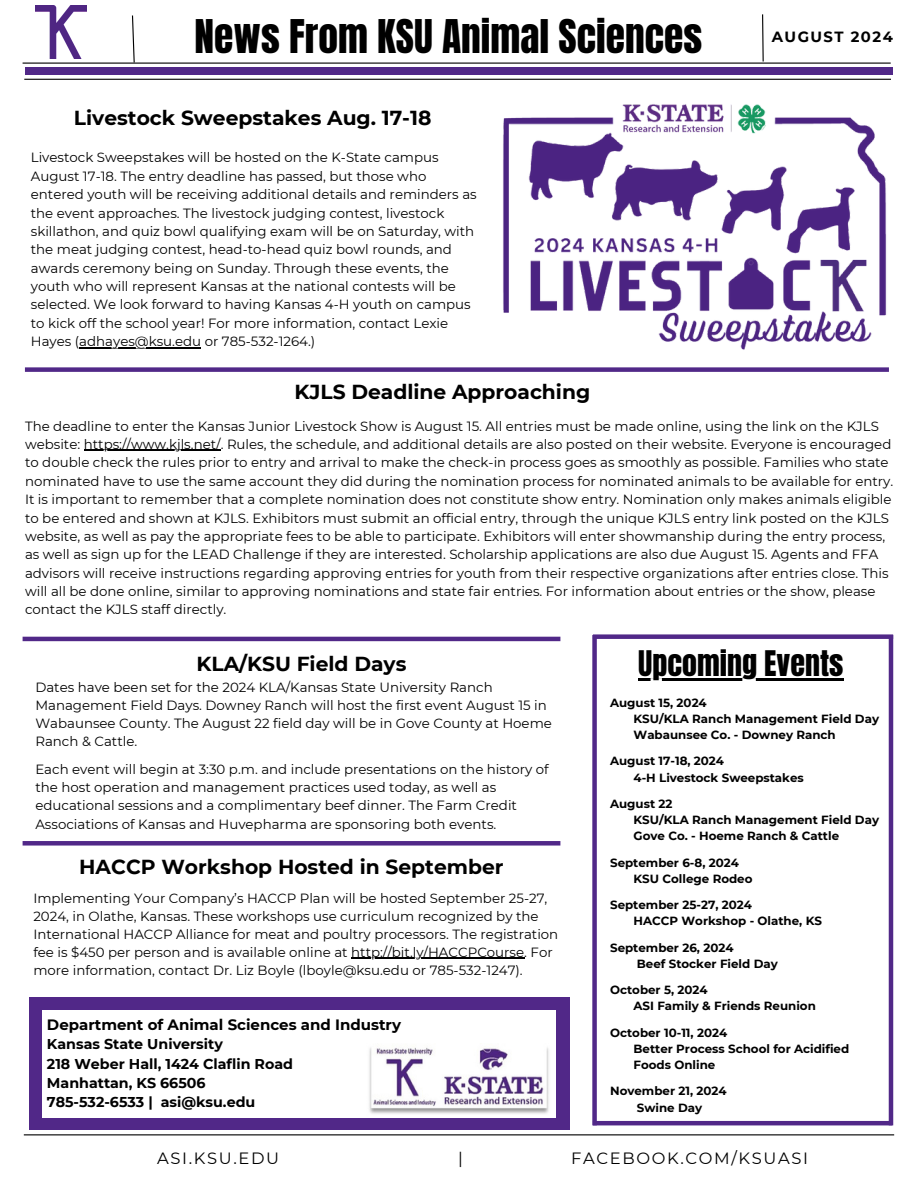
<style>
.page{position:relative;width:918px;height:1188px;background:#fff}
.page>*{position:absolute;margin:0;border:0;box-sizing:border-box;transform-origin:0 0}
.t1{font:39.45px "Anton";color:#000}
.t2{font:30px "Anton";color:#000}
.t3{font:700 20.25px "Montserrat";color:#000}
.t4{font:16.35px "Montserrat";letter-spacing:.1em;color:#000}
.t5{font:700 15px "Montserrat";color:#000}
.t6{font:700 14.85px "Montserrat";letter-spacing:.1em;color:#000}
.t7{font:700 14.25px/19.2px "Montserrat";color:#000}
.t8{font:13.35px/18.5px "Montserrat";color:#000}
.t9{font:700 11.85px "Montserrat";color:#000}
</style>
<div class="page">
<div style="left:25px;top:67px;width:867px;height:7px;background:#512888"></div>
<svg style="left:131px;top:15px;width:4px;height:48px"></svg>
<svg style="left:761px;top:14px;width:3px;height:49px"></svg>
<hr style="left:24px;top:79px;width:867px;height:1px;background:#000">
<div style="left:29px;top:997px;width:541px;height:132px;background:#512888"></div>
<div style="left:43px;top:1010px;width:513px;height:108px;background:#fff"></div>
<hr style="left:24px;top:1134px;width:870px;height:1px;background:#000">
<hr style="left:23px;top:63px;width:868px;height:1px;background:#000">
<img style="left:35px;top:6px;width:52px;height:53px">
<img style="left:369px;top:1047px;width:180px;height:67px">
<div style="left:593px;top:634px;width:300px;height:5px;background:#512888"></div>
<hr style="left:889px;top:635px;width:4px;height:490px;background:#512888">
<hr style="left:593px;top:1121px;width:299px;height:4px;background:#512888">
<div style="left:592px;top:635px;width:5px;height:490px;background:#512888"></div>
<div style="left:25px;top:367px;width:864px;height:5px;background:#512888"></div>
<img style="left:503px;top:104px;width:384px;height:246px">
<div style="left:23px;top:841px;width:537px;height:5px;background:#512888"></div>
<hr style="left:638px;top:679px;width:205px;height:2px;background:#000">
<hr style="left:84px;top:450px;width:137px;height:1px;background:#000">
<hr style="left:79px;top:347px;width:122px;height:1px;background:#000">
<hr style="left:23px;top:637px;width:537px;height:4px;background:#512888">
<hr style="left:351px;top:958px;width:173px;height:1px;background:#000">
<p class="t1" style="left:195px;top:8px;width:509px">News From KSU Animal Sciences</p>
<p class="t3" style="left:74px;top:105px;width:359px">Livestock Sweepstakes Aug. 17-18</p>
<p class="t8" style="left:31px;top:148px;width:447px">Livestock Sweepstakes will be hosted on the K-State campus August 17-18. The entry deadline has passed, but those who entered youth will be receiving additional details and reminders as the event approaches. The livestock judging contest, livestock skillathon, and quiz bowl qualifying exam will be on Saturday, with the meat judging contest, head‐to‐head quiz bowl rounds, and awards ceremony being on Sunday. Through these events, the youth who will represent Kansas at the national contests will be selected. We look forward to having Kansas 4‐H youth on campus to kick off the school year! For more information, contact Lexie Hayes (adhayes@ksu.edu or 785-532-1264.)</p>
<p class="t3" style="left:295px;top:379px;width:297px">KJLS Deadline Approaching</p>
<p class="t6" style="left:772px;top:27px;width:123px">AUGUST 2024</p>
<p class="t8" style="left:25px;top:417px;width:868px">The deadline to enter the Kansas Junior Livestock Show is August 15. All entries must be made online, using the link on the KJLS website: https://www.kjls.net/. Rules, the schedule, and additional details are also posted on their website. Everyone is encouraged</p>
<p class="t8" style="left:25px;top:453px;width:870px">to double check the rules prior to entry and arrival to make the check‐in process goes as smoothly as possible. Families who state nominated have to use the same account they did during the nomination process for nominated animals to be available for entry.<br>It is important to remember that a complete nomination does not constitute show entry. Nomination only makes animals eligible to be entered and shown at KJLS. Exhibitors must submit an official entry, through the unique KJLS entry link posted on the KJLS website, as well as pay the appropriate fees to be able to participate. Exhibitors will enter showmanship during the entry process, as well as sign up for the LEAD Challenge if they are interested. Scholarship applications are also due August 15. Agents and FFA advisors will receive instructions regarding approving entries for youth from their respective organizations after entries close. This will all be done online, similar to approving nominations and state fair entries. For information about entries or the show, please contact the KJLS staff directly.</p>
<p class="t3" style="left:196px;top:651px;width:211px">KLA/KSU Field Days</p>
<p class="t8" style="left:35px;top:678px;width:518px">Dates have been set for the 2024 KLA/Kansas State University Ranch Management Field Days. Downey Ranch will host the first event August 15 in Wabaunsee County. The August 22 field day will be in Gove County at Hoeme Ranch &amp; Cattle.</p>
<h5 class="t8" style="left:35px;top:760px;width:515px">Each event will begin at 3:30 p.m. and include presentations on the history of the host operation and management practices used today, as well as educational sessions and a complimentary beef dinner. The Farm Credit Associations of Kansas and Huvepharma are sponsoring both events.</h5>
<h3 class="t3" style="left:79px;top:854px;width:426px">HACCP Workshop Hosted in September</h3>
<p class="t8" style="left:33px;top:890px;width:527px;line-height:17.9px">Implementing Your Company’s HACCP Plan will be hosted September 25-27, 2024, in Olathe, Kansas. These workshops use curriculum recognized by the International HACCP Alliance for meat and poultry processors. The registration fee is $450 per person and is available online at http://bit.ly/HACCPCourse. For more information, contact Dr. Liz Boyle (lboyle@ksu.edu or 785-532-1247).</p>
<p class="t5" style="left:47px;top:1016px;width:356px">Department of Animal Sciences and Industry</p>
<p class="t7" style="left:47px;top:1035px;width:248px">Kansas State University<br>218 Weber Hall, 1424 Claflin Road<br>Manhattan, KS 66506<br>785-532-6533 | asi@ksu.edu</p>
<p class="t2" style="left:638px;top:642px;width:207px">Upcoming Events</p>
<h3 class="t9" style="left:610px;top:695px;width:98px">August 15, 2024</h3>
<p class="t9" style="left:634px;top:711px;width:247px">KSU/KLA Ranch Management Field Day</p>
<p class="t9" style="left:634px;top:728px;width:204px">Wabaunsee Co. - Downey Ranch</p>
<h3 class="t9" style="left:610px;top:754px;width:116px">August 17-18, 2024</h3>
<p class="t9" style="left:634px;top:770px;width:172px">4-H Livestock Sweepstakes</p>
<h3 class="t9" style="left:610px;top:796px;width:64px">August 22</h3>
<p class="t9" style="left:634px;top:813px;width:247px">KSU/KLA Ranch Management Field Day</p>
<p class="t9" style="left:634px;top:829px;width:207px">Gove Co. - Hoeme Ranch &amp; Cattle</p>
<h3 class="t9" style="left:610px;top:855px;width:130px">September 6-8, 2024</h3>
<p class="t9" style="left:634px;top:871px;width:120px">KSU College Rodeo</p>
<h6 class="t9" style="left:610px;top:898px;width:143px">September 25-27, 2024</h6>
<p class="t9" style="left:634px;top:914px;width:190px">HACCP Workshop - Olathe, KS</p>
<h2 class="t9" style="left:610px;top:940px;width:125px">September 26, 2024</h2>
<p class="t9" style="left:637px;top:956px;width:142px">Beef Stocker Field Day</p>
<p class="t9" style="left:610px;top:983px;width:99px">October 5, 2024</p>
<p class="t9" style="left:634px;top:999px;width:184px">ASI Family &amp; Friends Reunion</p>
<p class="t9" style="left:610px;top:1025px;width:119px">October 10-11, 2024</p>
<p class="t9" style="left:634px;top:1041px;width:217px">Better Process School for Acidified</p>
<p class="t9" style="left:634px;top:1058px;width:83px">Foods Online</p>
<p class="t9" style="left:610px;top:1084px;width:118px">November 21, 2024</p>
<p class="t9" style="left:637px;top:1100px;width:67px">Swine Day</p>
<p class="t4" style="left:157px;top:1148px;width:123px">ASI.KSU.EDU</p>
<p class="t4" style="left:458px;top:1148px;width:6px">|</p>
<p class="t4" style="left:571px;top:1148px;width:238px">FACEBOOK.COM/KSUASI</p>
</div>
